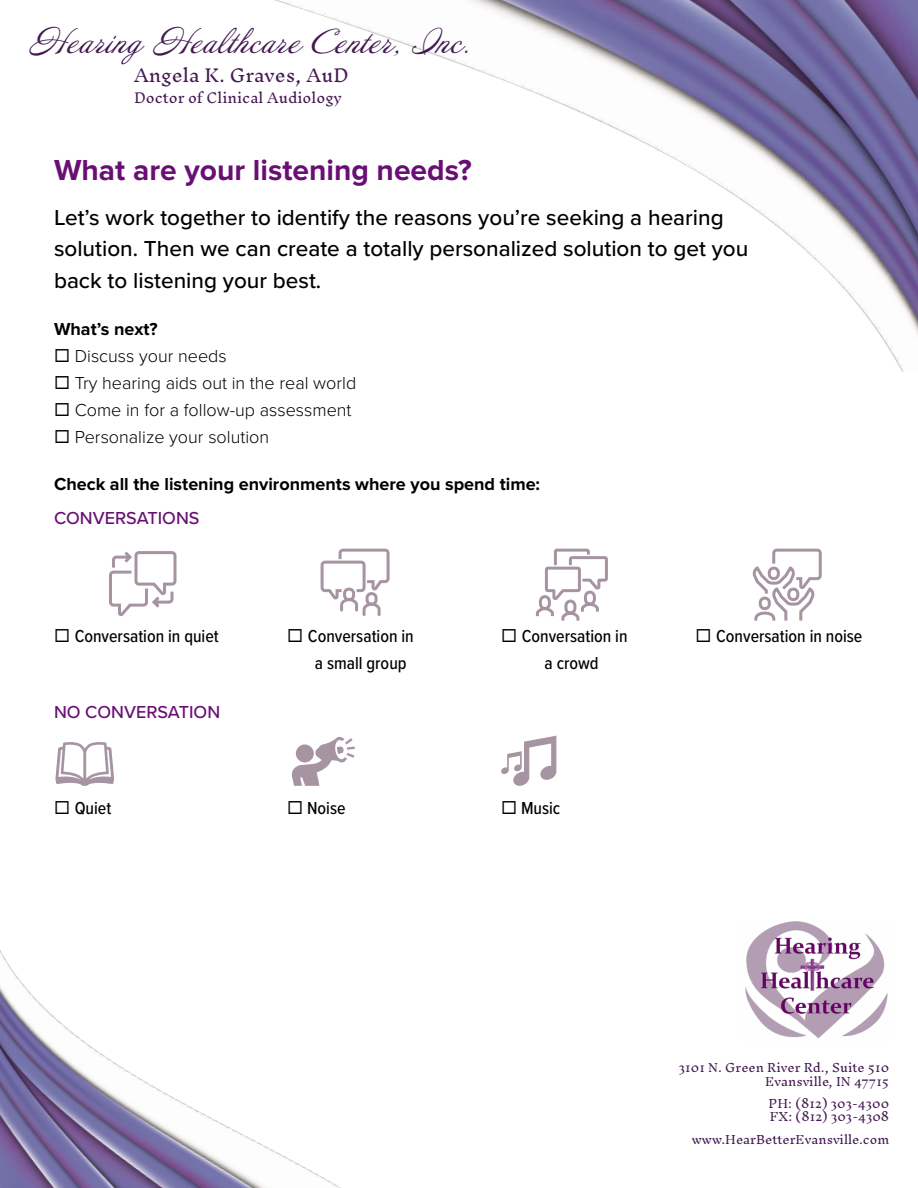
<style>
.page{position:relative;width:918px;height:1188px;background:#fff}
.page>*{position:absolute;margin:0;border:0;box-sizing:border-box;transform-origin:0 0}
.t1{font:30.75px "Annabelle JF";color:#431951}
.t2{font:700 30px "Proxima Nova";color:#690f74}
.t3{font:500 22.5px/31.5px "Proxima Nova";color:#000}
.t4{font:500 18px/27px "Proxima Nova Cond";color:#000}
.t5{font:300 18px "Proxima Nova";color:#000}
.t6{font:700 18px "Proxima Nova";color:#000}
.t7{font:500 18px "Proxima Nova";color:#690f74}
.t8{font:300 17.25px "Inknut Antiqua";color:#431951}
.t9{font:300 13.35px "Inknut Antiqua";color:#431951}
.t10{font:300 11.4px/13.6px "Inknut Antiqua";color:#431951;text-align:right}
</style>
<div class="page">
<img style="left:275px;top:0;width:643px;height:372px">
<img style="left:745px;top:922px;width:143px;height:117px">
<img style="left:0;top:950px;width:341px;height:238px">
<svg style="left:109px;top:551px;width:68px;height:65px"></svg>
<svg style="left:320px;top:548px;width:70px;height:68px"></svg>
<svg style="left:536px;top:548px;width:72px;height:73px"></svg>
<svg style="left:752px;top:548px;width:70px;height:73px"></svg>
<svg style="left:501px;top:736px;width:55px;height:50px"></svg>
<svg style="left:291px;top:737px;width:64px;height:49px"></svg>
<svg style="left:55px;top:742px;width:59px;height:44px"></svg>
<h1 class="t1" style="left:29px;top:22px;width:442px">Hearing Healthcare Center, Inc.</h1>
<p class="t8" style="left:134px;top:66px;width:216px">Angela K. Graves, AuD</p>
<p class="t9" style="left:134px;top:90px;width:210px">Doctor of Clinical Audiology</p>
<h2 class="t2" style="left:54px;top:152px;width:419px">What are your listening needs?</h2>
<p class="t3" style="left:54px;top:201px;width:696px">Let’s work together to identify the reasons you’re seeking a hearing solution. Then we can create a totally personalized solution to get you back to listening your best.</p>
<p class="t6" style="left:54px;top:319px;width:105px">What’s next?</p>
<p class="t5" style="left:54px;top:346px;width:174px">◻ Discuss your needs</p>
<p class="t5" style="left:54px;top:373px;width:304px">◻ Try hearing aids out in the real world</p>
<p class="t5" style="left:54px;top:400px;width:299px">◻ Come in for a follow-up assessment</p>
<p class="t5" style="left:54px;top:427px;width:217px">◻ Personalize your solution</p>
<p class="t6" style="left:54px;top:474px;width:488px">Check all the listening environments where you spend time:</p>
<p class="t7" style="left:54px;top:505px;width:147px">CONVERSATIONS</p>
<p class="t4" style="left:54px;top:622px;width:166px">◻ Conversation in quiet</p>
<p class="t4" style="left:315px;top:622px;width:100px;text-indent:-28px">◻ Conversation in a small group</p>
<p class="t4" style="left:545px;top:622px;width:85px;text-indent:-43px">◻ Conversation in a crowd</p>
<p class="t4" style="left:696px;top:622px;width:168px">◻ Conversation in noise</p>
<p class="t7" style="left:54px;top:698px;width:168px">NO CONVERSATION</p>
<p class="t4" style="left:54px;top:793px;width:59px">◻ Quiet</p>
<p class="t4" style="left:287px;top:793px;width:60px">◻ Noise</p>
<p class="t4" style="left:501px;top:793px;width:61px">◻ Music</p>
<p class="t10" style="left:679px;top:1061px;width:212px">3101 N. Green River Rd., Suite 510<br>Evansville, IN 47715</p>
<p class="t10" style="left:769px;top:1097px;width:122px;text-align:left">PH: (812) 303-4300<br>FX: (812) 303-4308</p>
<p class="t10" style="left:692px;top:1133px;width:199px">www.HearBetterEvansville.com</p>
</div>
